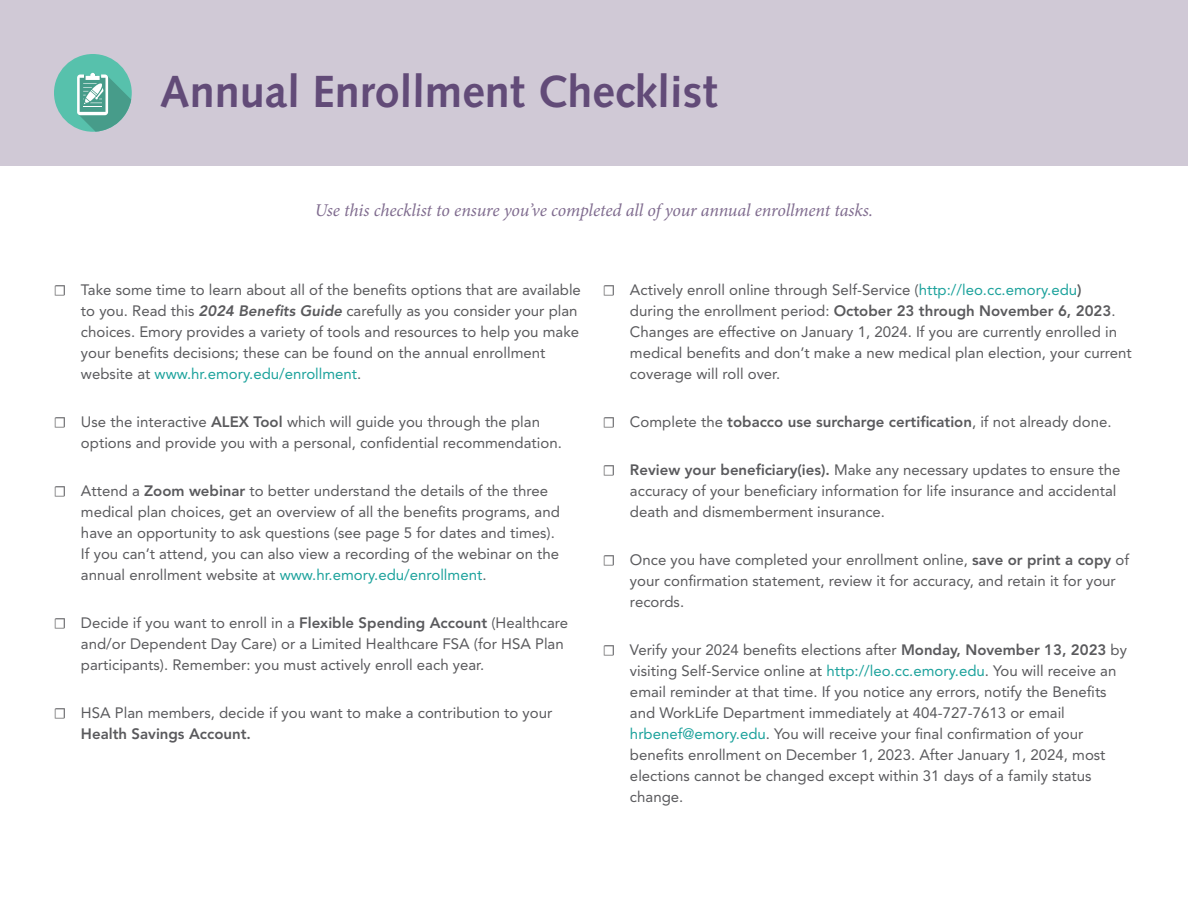
<style>
.page{position:relative;width:1188px;height:918px;background:#fff}
.page>*{position:absolute;margin:0;border:0;box-sizing:border-box;transform-origin:0 0}
.t1{font:700 45px "Syntax LT Std";color:#624b78}
.t2{font:italic 18px "Minion Pro";letter-spacing:-.01em;color:#806c8f}
.t3{font:15px/21px "Avenir LT Std";color:#5a5a5d}
.t4{font:800 15px "Avenir LT Std";color:#5a5a5d}
.s1{font-family:"Minion Pro"}
.s2{font-weight:800;font-style:italic}
.s3{color:#1ca29c}
.s4{font-weight:800}
.s5{font-family:"Minion Pro";font-weight:400}
.s6{font-weight:400}
</style>
<div class="page">
<div style="left:0;top:0;width:1188px;height:165px;background:#d0c9d6"></div>
<div style="left:54px;top:54px;width:78px;height:78px;background:#57c1ac;border-radius:50%"></div>
<svg style="left:77px;top:73px;width:54px;height:59px"></svg>
<h1 class="t1" style="left:160px;top:65px;width:559px">Annual Enrollment Checklist</h1>
<p class="t2" style="left:315px;top:198px;width:560px">Use this checklist to ensure you’ve completed all of your annual enrollment tasks.</p>
<p class="t3" style="left:81px;top:279px;width:502px;text-indent:-27px"><span class="s1">☐</span> Take some time to learn about all of the benefits options that are available to you. Read this <span class="s2">2024 Benefits Guide</span> carefully as you consider your plan choices. Emory provides a variety of tools and resources to help you make your benefits decisions; these can be found on the annual enrollment website at <span class="s3">www. hr.emory.edu/enrollment</span>.</p>
<p class="t3" style="left:81px;top:411px;width:480px;text-indent:-27px"><span class="s1">☐</span> Use the interactive <span class="s4">ALEX Tool</span> which will guide you through the plan options and provide you with a personal, confidential recommendation.</p>
<p class="t3" style="left:81px;top:480px;width:480px;text-indent:-27px"><span class="s1">☐</span> Attend a <span class="s4">Zoom webinar</span> to better understand the details of the three medical plan choices, get an overview of all the benefits programs, and have an opportunity to ask questions (see page 5 for dates and times).<br>If you can’t attend, you can also view a recording of the webinar on the annual enrollment website at <span class="s3">www. hr.emory.edu/enrollment</span>.</p>
<p class="t3" style="left:81px;top:612px;width:489px;text-indent:-27px"><span class="s1">☐</span> Decide if you want to enroll in a <span class="s4">Flexible Spending Account</span> (Healthcare and/or Dependent Day Care) or a Limited Healthcare FSA (for HSA Plan participants). Remember: you must actively enroll each year.</p>
<p class="t3" style="left:81px;top:702px;width:473px;text-indent:-27px"><span class="s1">☐</span> HSA Plan members, decide if you want to make a contribution to your<br><span class="s4">Health Savings Account.</span></p>
<p class="t3" style="left:630px;top:279px;width:503px;text-indent:-27px"><span class="s1">☐</span> Actively enroll online through Self-Service (<span class="s3">http://leo.cc.emory.edu</span><span class="s4">)<br></span>during the enrollment period: <span class="s4">October 23 through November 6, 2023</span>.<br>Changes are effective on January 1, 2024. If you are currently enrolled in medical benefits and don’t make a new medical plan election, your current coverage will roll over.</p>
<p class="t4" style="left:603px;top:413px;width:508px"><span class="s5">☐</span> <span class="s6">Complete the</span> tobacco use surcharge certification<span class="s6">, if not already done.</span></p>
<p class="t3" style="left:630px;top:459px;width:492px;text-indent:-27px"><span class="s1">☐</span> <span class="s4">Review your beneficiary(ies).</span> Make any necessary updates to ensure the accuracy of your beneficiary information for life insurance and accidental death and dismemberment insurance.</p>
<p class="t3" style="left:630px;top:549px;width:501px;text-indent:-27px"><span class="s1">☐</span> Once you have completed your enrollment online, <span class="s4">save or print a copy</span> of your confirmation statement, review it for accuracy, and retain it for your records.</p>
<p class="t3" style="left:630px;top:639px;width:499px;text-indent:-27px"><span class="s1">☐</span> Verify your 2024 benefits elections after <span class="s4">Monday, November 13, 2023</span> by visiting Self-Service online at <span class="s3">http://leo. cc. emory. edu</span>. You will receive an email reminder at that time. If you notice any errors, notify the Benefits and WorkLife Department immediately at 404-727-7613 or email <span class="s3">hrbenef@emory.edu</span>. You will receive your final confirmation of your benefits enrollment on December 1, 2023. After January 1, 2024, most elections cannot be changed except within 31 days of a family status change.</p>
</div>
